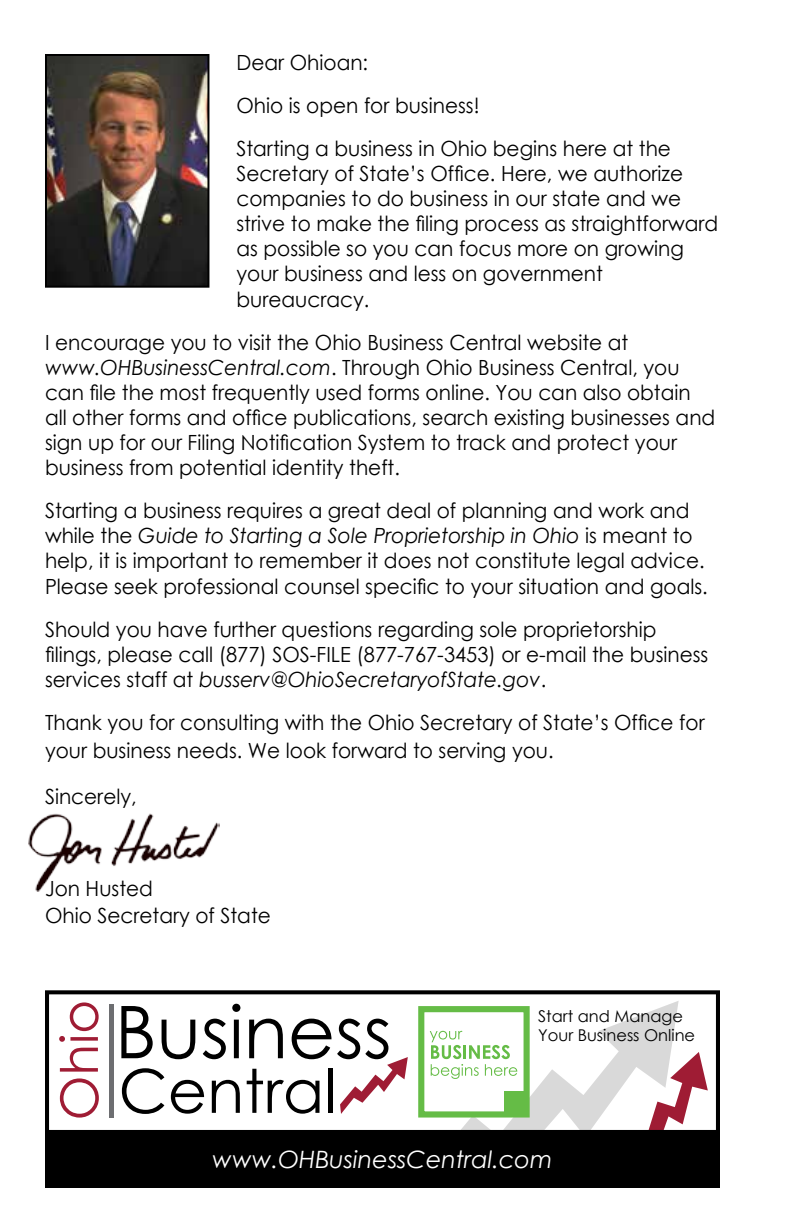
<style>
.page{position:relative;width:792px;height:1224px;background:#fff}
.page>*{position:absolute;margin:0;border:0;box-sizing:border-box;transform-origin:0 0}
.t1{font:italic 24px "Century Gothic";color:#fff}
.t2{font:21px/25.2px "Century Gothic";color:#000;scale:.96 1}
.t3{font:16.2px/19.6px "Century Gothic";color:#000}
.s1{font-style:italic}
</style>
<div class="page">
<svg style="left:60px;top:1078px;width:39px;height:40px"></svg>
<svg style="left:60px;top:1048px;width:38px;height:24px"></svg>
<svg style="left:59px;top:1002px;width:40px;height:40px"></svg>
<div style="left:109px;top:1004px;width:5px;height:114px;background:#6d6e71"></div>
<svg style="left:122px;top:1068px;width:42px;height:46px"></svg>
<svg style="left:171px;top:1080px;width:33px;height:34px"></svg>
<svg style="left:212px;top:1080px;width:28px;height:33px"></svg>
<svg style="left:121px;top:1006px;width:32px;height:52px"></svg>
<svg style="left:162px;top:1020px;width:33px;height:39px"></svg>
<svg style="left:203px;top:1019px;width:23px;height:40px"></svg>
<svg style="left:232px;top:1004px;width:8px;height:54px"></svg>
<svg style="left:247px;top:1019px;width:161px;height:95px"></svg>
<svg style="left:418px;top:1001px;width:290px;height:128px"></svg>
<div style="left:45px;top:990px;width:675px;height:144px;border:4px solid #000"></div>
<div style="left:45px;top:1130px;width:675px;height:58px;background:#000"></div>
<img style="left:29px;top:813px;width:190px;height:78px">
<img style="left:48px;top:57px;width:158px;height:228px">
<div style="left:45px;top:54px;width:164px;height:234px;border:2px solid #000"></div>
<p class="t2" style="left:236px;top:40px;width:454px;line-height:43px">Dear Ohioan:<br>Ohio is open for business!<br>Starting a business in Ohio begins here at the</p>
<p class="t2" style="left:236px;top:160px;width:503px">Secretary of State’s Office. Here, we authorize companies to do business in our state and we strive to make the filing process as straightforward as possible so you can focus more on growing your business and less on government bureaucracy.</p>
<p class="t2" style="left:45px;top:329px;width:700px">I encourage you to visit the Ohio Business Central website at <span class="s1">www.OHBusinessCentral.com</span>. Through Ohio Business Central, you can file the most frequently used forms online. You can also obtain all other forms and office publications, search existing businesses and sign up for our Filing Notification System to track and protect your business from potential identity theft.</p>
<p class="t2" style="left:45px;top:498px;width:692px">Starting a business requires a great deal of planning and work and while the <span class="s1">Guide to Starting a Sole Proprietorship in Ohio</span> is meant to help, it is important to remember it does not constitute legal advice.<br>Please seek professional counsel specific to your situation and goals.</p>
<p class="t2" style="left:45px;top:616px;width:693px">Should you have further questions regarding sole proprietorship filings, please call (877) SOS-FILE (877-767-3453) or e-mail the business services staff at <span class="s1">busserv@OhioSecretaryofState.gov</span>.</p>
<p class="t2" style="left:45px;top:708px;width:689px;line-height:27.8px">Thank you for consulting with the Ohio Secretary of State’s Office for your business needs. We look forward to serving you.</p>
<p class="t2" style="left:45px;top:783px;width:97px">Sincerely,</p>
<p class="t2" style="left:45px;top:874px;width:237px;line-height:28px">Jon Husted<br>Ohio Secretary of State</p>
<p class="t3" style="left:538px;top:1006px;width:158px">Start and Manage<br>Your Business Online</p>
<p class="t1" style="left:212px;top:1143px;width:342px">www.OHBusinessCentral.com</p>
</div>
